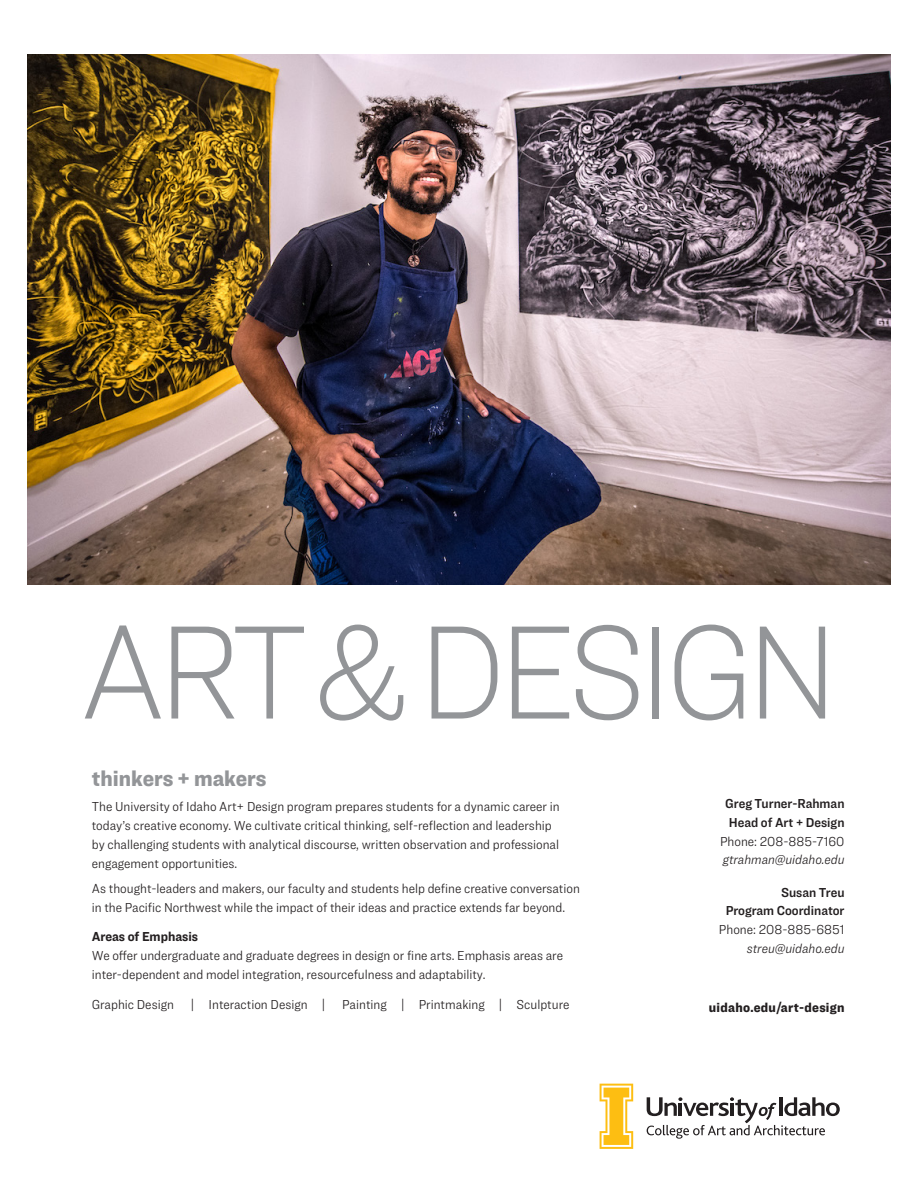
<style>
.page{position:relative;width:918px;height:1188px;background:#fff}
.page>*{position:absolute;margin:0;border:0;box-sizing:border-box;transform-origin:0 0}
.Department{font:100 138px "Ringside";letter-spacing:-.07em;color:#939598;scale:.92 1}
.ringsideSUB{font:900 22.5px "Ringside Narrow";color:#939598}
.BodyRingside{font:300 13.5px/18.8px "Ringside Narrow";color:#231f20}
.BodyRingside-2{font:13.5px/18.8px "Ringside Narrow Semi";color:#231f20;text-align:right}
.BodyRingside-3{font:900 13.5px "Ringside Narrow";letter-spacing:.02em;color:#231f20}
.BodyRingside-4{font:italic 300 13.5px "Ringside Narrow";color:#231f20}
.BodyRingside-5{font:700 13.5px "Ringside Narrow";color:#231f20}
.s1{font-family:"Ringside Narrow";font-weight:300}
.s2{font-family:"Ringside Narrow";font-weight:300;font-style:italic}
</style>
<div class="page">
<img style="left:27px;top:54px;width:864px;height:530px">
<svg style="left:600px;top:1084px;width:33px;height:65px"></svg>
<svg style="left:647px;top:1097px;width:193px;height:42px"></svg>
<p class="Department" style="left:79px;top:575px;width:827px">ART&amp; DESIGN</p>
<p class="ringsideSUB" style="left:92px;top:762px;width:176px">thinkers + makers</p>
<p class="BodyRingside" style="left:92px;top:797px;width:469px">The University of Idaho Art+ Design program prepares students for a dynamic career in today’s creative economy. We cultivate critical thinking, self-reflection and leadership by challenging students with analytical discourse, written observation and professional engagement opportunities.</p>
<p class="BodyRingside" style="left:92px;top:879px;width:490px">As thought-leaders and makers, our faculty and students help define creative conversation in the Pacific Northwest while the impact of their ideas and practice extends far beyond.</p>
<p class="BodyRingside-5" style="left:92px;top:927px;width:108px">Areas of Emphasis</p>
<p class="BodyRingside" style="left:92px;top:946px;width:473px">We offer undergraduate and graduate degrees in design or fine arts. Emphasis areas are inter-dependent and model integration, resourcefulness and adaptability.</p>
<p class="BodyRingside" style="left:92px;top:994px;width:479px">Graphic Design | Interaction Design | Painting | Printmaking | Sculpture</p>
<p class="BodyRingside-2" style="left:725px;top:794px;width:121px">Greg Turner-Rahman</p>
<p class="BodyRingside-2" style="left:729px;top:813px;width:117px">Head of Art + Design</p>
<p class="BodyRingside" style="left:720px;top:831px;width:126px">Phone: 208-885-7160</p>
<p class="BodyRingside-4" style="left:723px;top:850px;width:123px">gtrahman@uidaho.edu</p>
<p class="BodyRingside-2" style="left:781px;top:882px;width:65px">Susan Treu</p>
<p class="BodyRingside-2" style="left:719px;top:901px;width:127px">Program Coordinator<br><span class="s1">Phone: 208-885-6851 </span><span class="s2">streu@uidaho.edu</span></p>
<p class="BodyRingside-3" style="left:709px;top:997px;width:137px">uidaho.edu/art-design</p>
</div>
